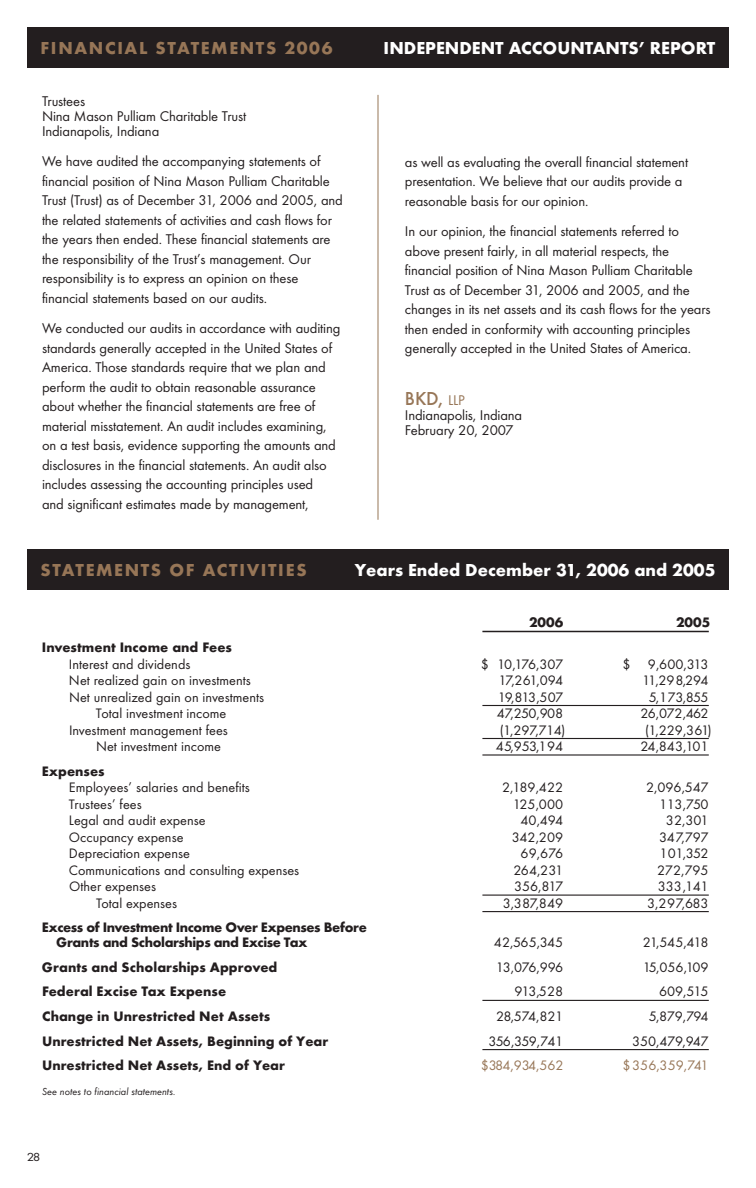
<style>
.page{position:relative;width:756px;height:1188px;background:#fff}
.page>*{position:absolute;margin:0;border:0;box-sizing:border-box;transform-origin:0 0}
.t1{font:500 19.5px "Function";color:#977657}
.t2{font:700 18px "Function";color:#fff}
.t3{font:700 18px "Function";letter-spacing:.09em;color:#977657}
.t4{font:14.7px/19.5px "Function";letter-spacing:-.01em;color:#231e1f}
.t5{font:14.25px "Function";color:#231e1f}
.t6{font:700 14.25px "Function";color:#231e1f}
.t7{font:700 14.25px/15px "Function";letter-spacing:-.03em;color:#231e1f}
.t8{font:14.25px "Function";letter-spacing:-.03em;color:#977657}
.t9{font:14.25px "Function";color:#977657}
.t10{font:14.25px "Function";letter-spacing:-.055em;color:#231e1f}
.t11{font:12.15px "Function";color:#231e1f;scale:1.11 1}
.t12{font:italic 10.5px "Function";color:#231e1f}
.s1{font-weight:400;font-size:14.7px}
</style>
<div class="page">
<hr style="left:482px;top:631px;width:227px;height:1px;background:#231e1f">
<hr style="left:482px;top:705px;width:227px;height:1px;background:#231e1f">
<hr style="left:482px;top:738px;width:227px;height:1px;background:#231e1f">
<hr style="left:482px;top:754px;width:227px;height:2px;background:#231e1f">
<hr style="left:482px;top:895px;width:227px;height:1px;background:#231e1f">
<hr style="left:482px;top:911px;width:227px;height:1px;background:#231e1f">
<hr style="left:482px;top:1000px;width:227px;height:1px;background:#231e1f">
<hr style="left:482px;top:1049px;width:227px;height:1px;background:#231e1f">
<div style="left:27px;top:27px;width:702px;height:41px;background:#231e1f"></div>
<div style="left:27px;top:549px;width:702px;height:41px;background:#231e1f"></div>
<hr style="left:378px;top:95px;width:1px;height:425px;background:#977657">
<p class="t3" style="left:40px;top:41px;width:294px">FINANCIAL STATEMENTS 2006</p>
<p class="t2" style="left:384px;top:41px;width:333px">INDEPENDENT ACCOUNTANTS’ REPORT</p>
<p class="t4" style="left:42px;top:95px;width:206px;line-height:15px">Trustees<br>Nina Mason Pulliam Charitable Trust<br>Indianapolis, Indiana</p>
<p class="t4" style="left:42px;top:153px;width:302px">We have audited the accompanying statements of financial position of Nina Mason Pulliam Charitable Trust (Trust) as of December 31, 2006 and 2005, and the related statements of activities and cash flows for the years then ended. These financial statements are the responsibility of the Trust’s management. Our responsibility is to express an opinion on these financial statements based on our audits.</p>
<p class="t4" style="left:42px;top:319px;width:300px">We conducted our audits in accordance with auditing standards generally accepted in the United States of America. Those standards require that we plan and perform the audit to obtain reasonable assurance about whether the financial statements are free of material misstatement. An audit includes examining, on a test basis, evidence supporting the amounts and disclosures in the financial statements. An audit also includes assessing the accounting principles used<br>and significant estimates made by management,</p>
<p class="t4" style="left:405px;top:153px;width:285px">as well as evaluating the overall financial statement presentation. We believe that our audits provide a reasonable basis for our opinion.</p>
<p class="t4" style="left:405px;top:222px;width:307px">In our opinion, the financial statements referred to above present fairly, in all material respects, the financial position of Nina Mason Pulliam Charitable Trust as of December 31, 2006 and 2005, and the changes in its net assets and its cash flows for the years then ended in conformity with accounting principles generally accepted in the United States of America.</p>
<h1 class="t1" style="left:405px;top:390px;width:62px">BKD, <span class="s1">LLP</span></h1>
<p class="t4" style="left:405px;top:409px;width:119px;line-height:15px">Indianapolis, Indiana<br>February 20, 2007</p>
<p class="t3" style="left:40px;top:563px;width:268px">STATEMENTS OF ACTIVITIES</p>
<p class="t2" style="left:355px;top:563px;width:362px">Years Ended December 31, 2006 and 2005</p>
<p class="t6" style="left:529px;top:617px;width:36px">2006</p>
<p class="t6" style="left:676px;top:617px;width:36px">2005</p>
<p class="t6" style="left:42px;top:641px;width:191px">Investment Income and Fees</p>
<p class="t5" style="left:69px;top:657px;width:123px">Interest and dividends</p>
<p class="t5" style="left:481px;top:657px;width:84px">$ 10,176,307</p>
<p class="t5" style="left:622px;top:657px;width:88px">$ 9,600,313</p>
<p class="t5" style="left:69px;top:674px;width:183px">Net realized gain on investments</p>
<p class="t5" style="left:498px;top:674px;width:66px">17,261,094</p>
<p class="t5" style="left:642px;top:674px;width:68px">11,298,294</p>
<p class="t5" style="left:69px;top:690px;width:197px">Net unrealized gain on investments</p>
<p class="t5" style="left:498px;top:690px;width:67px">19,813,507</p>
<p class="t5" style="left:649px;top:690px;width:61px">5,173,855</p>
<p class="t5" style="left:96px;top:707px;width:132px">Total investment income</p>
<p class="t5" style="left:497px;top:707px;width:68px">47,250,908</p>
<p class="t5" style="left:641px;top:707px;width:70px">26,072,462</p>
<p class="t5" style="left:69px;top:723px;width:160px">Investment management fees</p>
<p class="t5" style="left:500px;top:723px;width:67px">(1,297,714)</p>
<p class="t5" style="left:645px;top:723px;width:68px">(1,229,361)</p>
<p class="t5" style="left:96px;top:740px;width:127px">Net investment income</p>
<p class="t5" style="left:496px;top:740px;width:69px">45,953,194</p>
<p class="t5" style="left:641px;top:740px;width:69px">24,843,101</p>
<p class="t6" style="left:42px;top:765px;width:64px">Expenses</p>
<p class="t5" style="left:69px;top:781px;width:182px">Employees’ salaries and benefits</p>
<p class="t5" style="left:502px;top:781px;width:62px">2,189,422</p>
<p class="t5" style="left:646px;top:781px;width:64px">2,096,547</p>
<p class="t5" style="left:69px;top:797px;width:74px">Trustees’ fees</p>
<p class="t5" style="left:513px;top:797px;width:52px">125,000</p>
<p class="t5" style="left:659px;top:797px;width:51px">113,750</p>
<p class="t5" style="left:69px;top:814px;width:138px">Legal and audit expense</p>
<p class="t5" style="left:521px;top:814px;width:44px">40,494</p>
<p class="t5" style="left:666px;top:814px;width:44px">32,301</p>
<p class="t5" style="left:69px;top:830px;width:116px">Occupancy expense</p>
<p class="t5" style="left:512px;top:830px;width:53px">342,209</p>
<p class="t5" style="left:659px;top:830px;width:51px">347,797</p>
<p class="t5" style="left:69px;top:847px;width:122px">Depreciation expense</p>
<p class="t5" style="left:521px;top:847px;width:44px">69,676</p>
<p class="t5" style="left:660px;top:847px;width:50px">101,352</p>
<p class="t5" style="left:69px;top:863px;width:232px">Communications and consulting expenses</p>
<p class="t5" style="left:514px;top:863px;width:51px">264,231</p>
<p class="t5" style="left:657px;top:863px;width:53px">272,795</p>
<p class="t5" style="left:69px;top:880px;width:89px">Other expenses</p>
<p class="t5" style="left:514px;top:880px;width:51px">356,817</p>
<p class="t5" style="left:658px;top:880px;width:52px">333,141</p>
<p class="t5" style="left:96px;top:896px;width:83px">Total expenses</p>
<p class="t5" style="left:503px;top:896px;width:62px">3,387,849</p>
<p class="t5" style="left:647px;top:896px;width:63px">3,297,683</p>
<p class="t7" style="left:56px;top:921px;width:312px;text-indent:-14px">Excess of Investment Income Over Expenses Before<br>Grants and Scholarships and Excise Tax</p>
<p class="t5" style="left:494px;top:936px;width:71px">42,565,345</p>
<p class="t5" style="left:643px;top:936px;width:67px">21,545,418</p>
<p class="t6" style="left:42px;top:961px;width:237px">Grants and Scholarships Approved</p>
<p class="t5" style="left:496px;top:960px;width:69px">13,076,996</p>
<p class="t5" style="left:643px;top:960px;width:67px">15,056,109</p>
<p class="t6" style="left:42px;top:986px;width:186px">Federal Excise Tax Expense</p>
<p class="t5" style="left:515px;top:985px;width:50px">913,528</p>
<p class="t5" style="left:659px;top:985px;width:51px">609,515</p>
<p class="t6" style="left:42px;top:1010px;width:230px">Change in Unrestricted Net Assets</p>
<p class="t5" style="left:496px;top:1010px;width:69px">28,574,821</p>
<p class="t5" style="left:649px;top:1010px;width:61px">5,879,794</p>
<p class="t6" style="left:42px;top:1035px;width:288px">Unrestricted Net Assets, Beginning of Year</p>
<p class="t10" style="left:488px;top:1034px;width:76px">356,359,741</p>
<p class="t5" style="left:632px;top:1034px;width:78px">350,479,947</p>
<p class="t6" style="left:42px;top:1059px;width:245px">Unrestricted Net Assets, End of Year</p>
<p class="t8" style="left:481px;top:1059px;width:84px">$384,934,562</p>
<p class="t9" style="left:623px;top:1059px;width:88px">$356,359,741</p>
<p class="t12" style="left:42px;top:1086px;width:135px">See notes to financial statements.</p>
<p class="t11" style="left:27px;top:1151px;width:14px">28</p>
</div>
